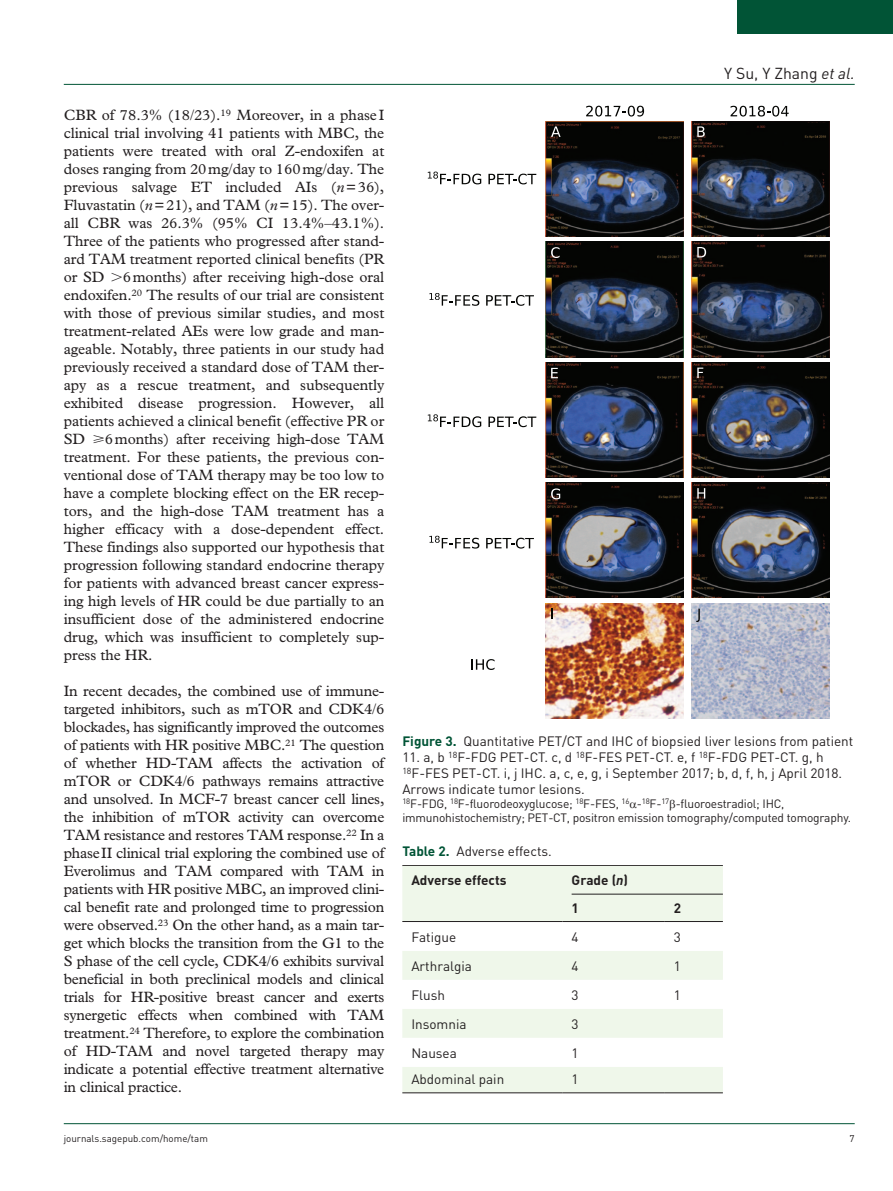
<style>
.page{position:relative;width:893px;height:1191px;background:#fff}
.page>*{position:absolute;margin:0;border:0;box-sizing:border-box;transform-origin:0 0}
.t1{font:15.75px "DIN";color:#231f20}
.t2{font:15px/18px "Plantin Std";letter-spacing:-.01em;color:#231f20;text-align:justify}
.t3{font:13.5px/15.8px "DIN";color:#231f20}
.t4{font:700 13.5px/27.8px "DIN";color:#231f20}
.t5{font:12px/14.2px "DIN";letter-spacing:-.015em;color:#231f20}
.t6{font:9.75px "DIN";color:#231f20}
.s1{font-style:italic}
.s2{font-weight:700;color:#015436}
.s3{font-weight:700}
</style>
<div class="page">
<hr style="left:64px;top:84px;width:791px;height:1px;background:#015436">
<hr style="left:64px;top:1123px;width:791px;height:1px;background:#015436">
<div style="left:738px;top:0;width:155px;height:34px;background:#015436"></div>
<img style="left:546px;top:362px;width:138px;height:115px">
<img style="left:691px;top:362px;width:138px;height:115px">
<img style="left:546px;top:483px;width:138px;height:115px">
<img style="left:691px;top:483px;width:138px;height:115px">
<img style="left:546px;top:603px;width:138px;height:115px">
<img style="left:691px;top:603px;width:138px;height:115px">
<img style="left:546px;top:121px;width:137px;height:115px">
<img style="left:691px;top:121px;width:138px;height:115px">
<img style="left:546px;top:242px;width:138px;height:115px">
<img style="left:691px;top:242px;width:138px;height:115px">
<svg style="left:586px;top:106px;width:58px;height:11px"></svg>
<svg style="left:731px;top:106px;width:58px;height:11px"></svg>
<svg style="left:429px;top:293px;width:50px;height:13px"></svg>
<svg style="left:486px;top:295px;width:48px;height:11px"></svg>
<svg style="left:428px;top:172px;width:53px;height:12px"></svg>
<svg style="left:488px;top:174px;width:48px;height:10px"></svg>
<svg style="left:428px;top:414px;width:53px;height:13px"></svg>
<svg style="left:488px;top:416px;width:48px;height:11px"></svg>
<svg style="left:429px;top:536px;width:50px;height:12px"></svg>
<svg style="left:486px;top:538px;width:48px;height:10px"></svg>
<svg style="left:472px;top:659px;width:22px;height:11px"></svg>
<svg style="left:551px;top:126px;width:13px;height:11px"></svg>
<svg style="left:697px;top:126px;width:8px;height:11px"></svg>
<svg style="left:697px;top:247px;width:9px;height:10px"></svg>
<svg style="left:551px;top:247px;width:9px;height:11px"></svg>
<svg style="left:551px;top:368px;width:7px;height:10px"></svg>
<svg style="left:697px;top:367px;width:6px;height:11px"></svg>
<svg style="left:551px;top:488px;width:9px;height:11px"></svg>
<svg style="left:697px;top:488px;width:8px;height:10px"></svg>
<svg style="left:551px;top:608px;width:2px;height:11px"></svg>
<svg style="left:696px;top:608px;width:4px;height:14px"></svg>
<hr style="left:659px;top:123px;width:22px;height:4px;background:#040503">
<hr style="left:804px;top:123px;width:23px;height:2px;background:#040503">
<div style="left:657px;top:243px;width:24px;height:5px;background:#040503"></div>
<div style="left:805px;top:243px;width:23px;height:5px;background:#040503"></div>
<div style="left:657px;top:363px;width:26px;height:5px;background:#040503"></div>
<div style="left:807px;top:363px;width:20px;height:5px;background:#040503"></div>
<hr style="left:659px;top:483px;width:23px;height:4px;background:#040503">
<hr style="left:806px;top:484px;width:20px;height:4px;background:#040503">
<hr style="left:402px;top:865px;width:321px;height:1px;background:#231f20">
<div style="left:402px;top:866px;width:321px;height:226px;background:#eff7ea"></div>
<svg style="left:402px;top:922px;width:321px;height:144px"></svg>
<hr style="left:402px;top:921px;width:161px;height:1px;background:#231f20">
<hr style="left:563px;top:921px;width:102px;height:1px;background:#231f20">
<hr style="left:665px;top:921px;width:58px;height:1px;background:#231f20">
<hr style="left:402px;top:1092px;width:161px;height:1px;background:#231f20">
<hr style="left:563px;top:1092px;width:102px;height:1px;background:#231f20">
<hr style="left:665px;top:1092px;width:58px;height:1px;background:#231f20">
<hr style="left:572px;top:893px;width:151px;height:1px;background:#231f20">
<p class="t2" style="left:64px;top:106px;width:322px">CBR of 78.3% (18/23).<sup>19</sup> Moreover, in a phaseI clinical trial involving 41 patients with MBC, the patients were treated with oral Z-endoxifen at doses ranging from 20mg/day to 160mg/day. The previous salvage ET included AIs (<span class="s1">n</span>=36), Fluvastatin (<span class="s1">n</span>=21), and TAM (<span class="s1">n</span>=15). The over&shy;all CBR was 26.3% (95% CI 13.4%–43.1%).<br>Three of the patients who progressed after stand&shy;ard TAM treatment reported clinical benefits (PR or SD 6months) after receiving high-dose oral endoxifen.<sup>20</sup> The results of our trial are consistent with those of previous similar studies, and most treatment-related AEs were low grade and man&shy;ageable. Notably, three patients in our study had previously received a standard dose of TAM ther&shy;apy as a rescue treatment, and subsequently exhibited disease progression. However, all patients achieved a clinical benefit (effective PR or SD ⩾6months) after receiving high-dose TAM treatment. For these patients, the previous con&shy;ventional dose of TAM therapy may be too low to have a complete blocking effect on the ER recep&shy;tors, and the high-dose TAM treatment has a higher efficacy with a dose-dependent effect.<br>These findings also supported our hypothesis that progression following standard endocrine therapy for patients with advanced breast cancer express&shy;ing high levels of HR could be due partially to an insufficient dose of the administered endocrine drug, which was insufficient to completely sup&shy;press the HR.</p>
<p class="t2" style="left:64px;top:682px;width:322px">In recent decades, the combined use of immune&shy;targeted inhibitors, such as mTOR and CDK4/6 blockades, has significantly improved the outcomes of patients with HR positive MBC.<sup>21</sup> The question of whether HD-TAM affects the activation of mTOR or CDK4/6 pathways remains attractive and unsolved. In MCF-7 breast cancer cell lines, the inhibition of mTOR activity can overcome TAM resistance and restores TAM response.<sup>22</sup> In a phaseII clinical trial exploring the combined use of Everolimus and TAM compared with TAM in patients with HR positive MBC, an improved clini&shy;cal benefit rate and prolonged time to progression were observed.<sup>23</sup> On the other hand, as a main tar&shy;get which blocks the transition from the G1 to the S phase of the cell cycle, CDK4/6 exhibits survival beneficial in both preclinical models and clinical trials for HR-positive breast cancer and exerts synergetic effects when combined with TAM treatment.<sup>24</sup> Therefore, to explore the combination of HD-TAM and novel targeted therapy may indicate a potential effective treatment alternative in clinical practice.</p>
<p class="t1" style="left:724px;top:63px;width:132px">Y Su, Y Zhang <span class="s1">et al.</span></p>
<p class="t3" style="left:402px;top:733px;width:452px"><span class="s2">Figure 3.</span> Quantitative PET/CT and IHC of biopsied liver lesions from patient</p>
<p class="t3" style="left:402px;top:749px;width:441px">11. a, b <sup>18</sup>F-FDG PET-CT. c, d <sup>18</sup>F-FES PET-CT. e, f <sup>18</sup>F-FDG PET-CT. g, h<br><sup>18</sup>F-FES PET-CT. i, j IHC. a, c, e, g, i September 2017; b, d, f, h, j April 2018.<br>Arrows indicate tumor lesions.</p>
<p class="t5" style="left:402px;top:796px;width:450px"><sup>18</sup>F-FDG, <sup>18</sup>F-fluorodeoxyglucose; <sup>18</sup>F-FES, <sup>16</sup> -<sup>18</sup>F-<sup>17</sup> -fluoroestradiol; IHC, immunohistochemistry; PET-CT, positron emission tomography/computed tomography.</p>
<p class="t3" style="left:411px;top:837px;width:142px;line-height:28.5px;text-indent:-9px"><span class="s2">Table 2.</span> Adverse effects.<br><span class="s3">Adverse effects</span></p>
<p class="t4" style="left:572px;top:865px;width:58px">Grade (<span class="s1">n</span>)<br>1</p>
<p class="t4" style="left:674px;top:893px;width:9px">2</p>
<p class="t3" style="left:411px;top:929px;width:46px">Fatigue</p>
<p class="t3" style="left:572px;top:929px;width:9px">4</p>
<p class="t3" style="left:674px;top:929px;width:9px">3</p>
<p class="t3" style="left:411px;top:958px;width:62px">Arthralgia</p>
<p class="t3" style="left:572px;top:958px;width:9px">4</p>
<p class="t3" style="left:674px;top:958px;width:9px">1</p>
<p class="t3" style="left:411px;top:987px;width:35px">Flush</p>
<p class="t3" style="left:572px;top:987px;width:9px">3</p>
<p class="t3" style="left:674px;top:987px;width:9px">1</p>
<p class="t3" style="left:411px;top:1015px;width:57px">Insomnia</p>
<p class="t3" style="left:572px;top:1015px;width:9px">3</p>
<p class="t3" style="left:411px;top:1044px;width:47px">Nausea</p>
<p class="t3" style="left:572px;top:1044px;width:9px">1</p>
<p class="t3" style="left:411px;top:1070px;width:94px">Abdominal pain</p>
<p class="t3" style="left:572px;top:1070px;width:9px">1</p>
<p class="t6" style="left:64px;top:1132px;width:146px">journals.sagepub.com/home/tam</p>
<p class="t6" style="left:850px;top:1132px;width:7px">7</p>
</div>
